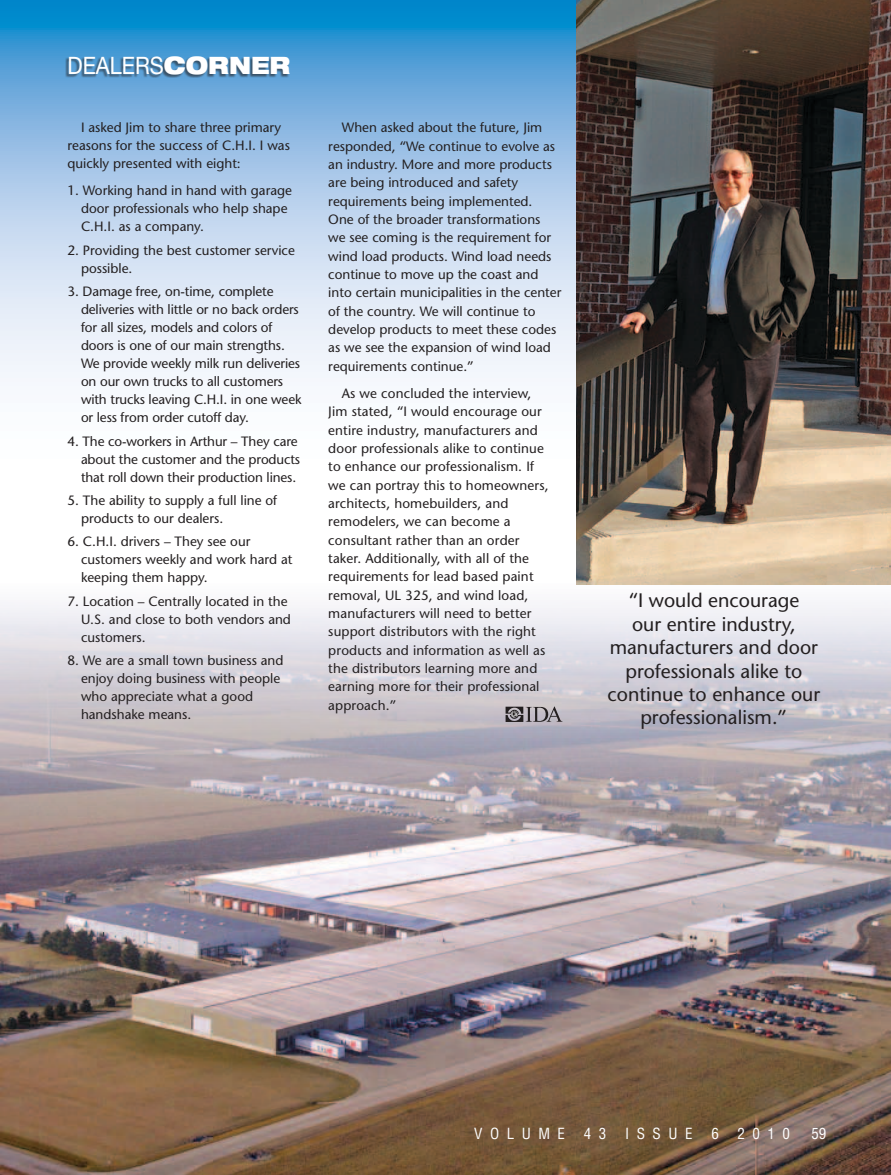
<style>
.page{position:relative;width:891px;height:1175px;background:#fff}
.page>*{position:absolute;margin:0;border:0;box-sizing:border-box;transform-origin:0 0}
.t1{font:24px "Helvetica Neue";color:#fff;scale:.9 1}
.t2{font:19.5px/23.4px "Stone Sans";color:#231f20;text-align:center}
.t3{font:condensed 15px "Helvetica";letter-spacing:.5em;color:#fff}
.t4{font:13.5px/18.3px "Stone Sans";color:#231f20}
.s1{font-weight:900;font-stretch:expanded}
</style>
<div class="page">
<img style="left:0;top:583px;width:891px;height:591px">
<svg style="left:0;top:0;width:577px;height:526px"></svg>
<div style="left:65px;top:57px;width:225px;height:21px;background:#231f20;opacity:.6"></div>
<img style="left:577px;top:0;width:314px;height:584px">
<svg style="left:506px;top:706px;width:57px;height:16px"></svg>
<h1 class="t1" style="left:68px;top:51px;width:249px">DEALERS<span class="s1">CORNER</span></h1>
<p class="t4" style="left:68px;top:118px;width:224px;text-indent:14px">I asked Jim to share three primary reasons for the success of C.H.I. I was quickly presented with eight:</p>
<p class="t4" style="left:81px;top:181px;width:213px;text-indent:-14px">1. Working hand in hand with garage door professionals who help shape<br>C.H.I. as a company.</p>
<p class="t4" style="left:81px;top:241px;width:215px;text-indent:-14px">2. Providing the best customer service possible.</p>
<p class="t4" style="left:81px;top:282px;width:222px;text-indent:-14px">3. Damage free, on-time, complete deliveries with little or no back orders for all sizes, models and colors of doors is one of our main strengths.<br>We provide weekly milk run deliveries on our own trucks to all customers with trucks leaving C.H.I. in one week or less from order cutoff day.</p>
<p class="t4" style="left:81px;top:432px;width:221px;text-indent:-14px">4. The co-workers in Arthur – They care about the customer and the products that roll down their production lines.</p>
<p class="t4" style="left:81px;top:491px;width:198px;text-indent:-14px">5. The ability to supply a full line of products to our dealers.</p>
<p class="t4" style="left:81px;top:532px;width:213px;text-indent:-14px">6. C.H.I. drivers – They see our customers weekly and work hard at keeping them happy.</p>
<p class="t4" style="left:81px;top:592px;width:212px;text-indent:-14px">7. Location – Centrally located in the<br>U.S. and close to both vendors and customers.</p>
<p class="t4" style="left:81px;top:651px;width:204px;text-indent:-14px">8. We are a small town business and enjoy doing business with people who appreciate what a good handshake means.</p>
<p class="t4" style="left:328px;top:118px;width:235px;text-indent:14px">When asked about the future, Jim responded, “We continue to evolve as an industry. More and more products are being introduced and safety requirements being implemented.<br>One of the broader transformations<br>we see coming is the requirement for wind load products. Wind load needs continue to move up the coast and into certain municipalities in the center of the country. We will continue to develop products to meet these codes as we see the expansion of wind load requirements continue.”</p>
<p class="t4" style="left:328px;top:384px;width:222px;text-indent:14px">As we concluded the interview,<br>Jim stated, “I would encourage our entire industry, manufacturers and door professionals alike to continue to enhance our professionalism. If we can portray this to homeowners, architects, homebuilders, and remodelers, we can become a consultant rather than an order taker. Additionally, with all of the requirements for lead based paint removal, UL 325, and wind load, manufacturers will need to better support distributors with the right products and information as well as the distributors learning more and earning more for their professional approach.”</p>
<h2 class="t2" style="left:608px;top:588px;width:214px">“I would encourage<br>our entire industry, manufacturers and door professionals alike to continue to enhance our professionalism.”</h2>
<p class="t3" style="left:474px;top:1123px;width:92px">VOLUME</p>
<p class="t3" style="left:584px;top:1123px;width:24px">4 3</p>
<p class="t3" style="left:625px;top:1123px;width:69px">ISSUE</p>
<p class="t3" style="left:711px;top:1123px;width:9px">6</p>
<p class="t3" style="left:738px;top:1123px;width:54px">2010</p>
<p class="t3" style="left:811px;top:1124px;width:16px">59</p>
</div>
